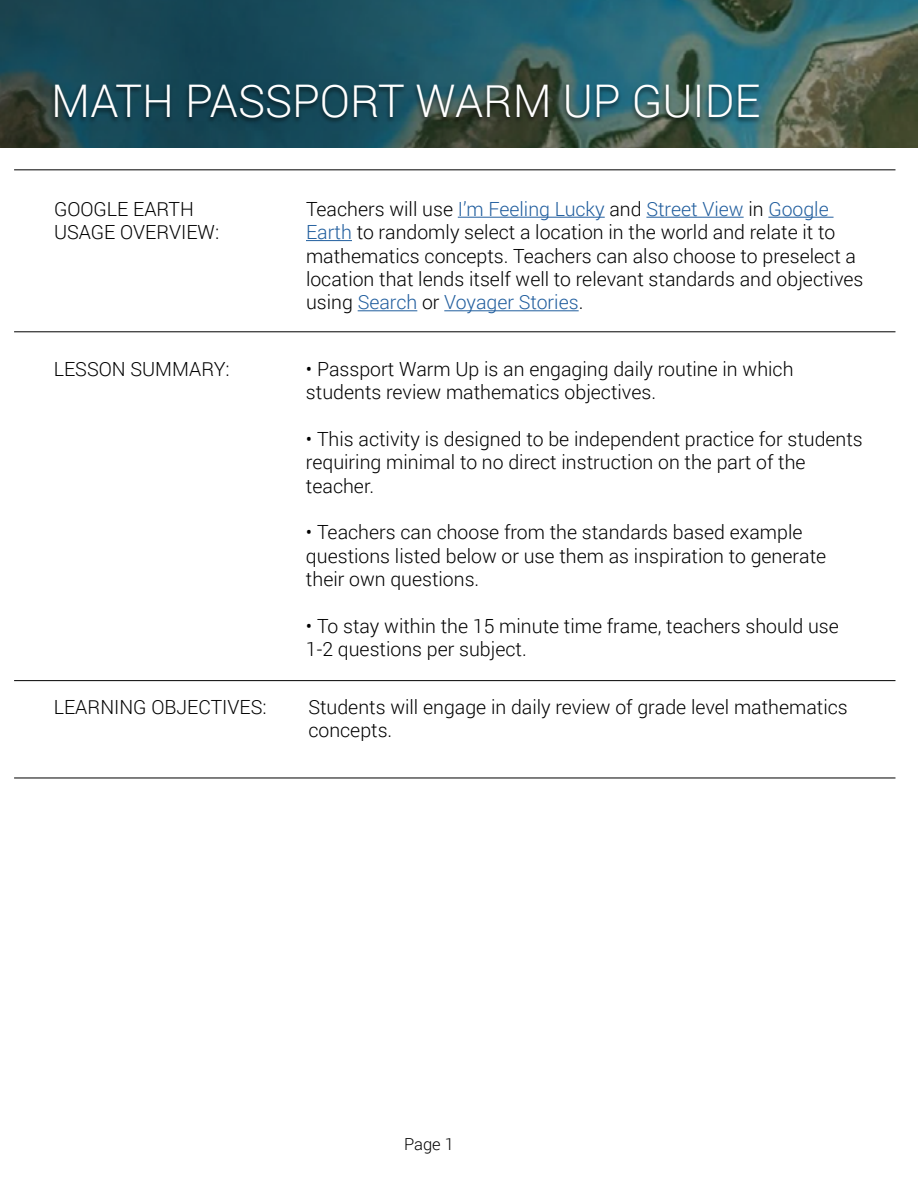
<style>
.page{position:relative;width:918px;height:1188px;background:#fff}
.page>*{position:absolute;margin:0;border:0;box-sizing:border-box;transform-origin:0 0}
.t1{font:300 45px "Roboto";color:#fff}
.t2{font:300 19.5px/23.4px "Roboto";color:#000}
.t3{font:300 16.5px "Roboto";color:#000}
.s1{color:#215e9e}
</style>
<div class="page">
<img style="left:0;top:0;width:918px;height:148px">
<div style="left:50px;top:85px;width:711px;height:39px;background:#000;opacity:.49"></div>
<hr style="left:14px;top:170px;width:881px;height:1px;background:#000">
<hr style="left:14px;top:332px;width:881px;height:1px;background:#000">
<hr style="left:14px;top:680px;width:881px;height:1px;background:#000">
<hr style="left:458px;top:217px;width:147px;height:1px;background:#215e9e">
<hr style="left:646px;top:217px;width:98px;height:1px;background:#215e9e">
<hr style="left:768px;top:217px;width:66px;height:1px;background:#215e9e">
<hr style="left:306px;top:240px;width:46px;height:1px;background:#215e9e">
<hr style="left:358px;top:310px;width:59px;height:1px;background:#215e9e">
<hr style="left:444px;top:310px;width:135px;height:1px;background:#215e9e">
<hr style="left:14px;top:778px;width:881px;height:1px;background:#000">
<h1 class="t1" style="left:51px;top:70px;width:711px">MATH PASSPORT WARM UP GUIDE</h1>
<p class="t2" style="left:54px;top:196px;width:167px">GOOGLE EARTH<br>USAGE OVERVIEW:</p>
<p class="t2" style="left:306px;top:196px;width:559px">Teachers will use <span class="s1">I’m Feeling Lucky</span> and <span class="s1">Street View</span> in <span class="s1">Google Earth</span> to randomly select a location in the world and relate it to mathematics concepts. Teachers can also choose to preselect a location that lends itself well to relevant standards and objectives using <span class="s1">Search</span> or <span class="s1">Voyager Stories</span>.</p>
<p class="t2" style="left:54px;top:356px;width:177px">LESSON SUMMARY:</p>
<p class="t2" style="left:306px;top:356px;width:489px">• Passport Warm Up is an engaging daily routine in which students review mathematics objectives.</p>
<p class="t2" style="left:306px;top:427px;width:558px">• This activity is designed to be independent practice for students requiring minimal to no direct instruction on the part of the teacher.</p>
<p class="t2" style="left:306px;top:520px;width:522px">• Teachers can choose from the standards based example questions listed below or use them as inspiration to generate their own questions.</p>
<p class="t2" style="left:306px;top:614px;width:534px">• To stay within the 15 minute time frame, teachers should use<br>1-2 questions per subject.</p>
<p class="t2" style="left:54px;top:695px;width:214px">LEARNING OBJECTIVES:</p>
<p class="t2" style="left:308px;top:695px;width:541px">Students will engage in daily review of grade level mathematics concepts.</p>
<p class="t3" style="left:404px;top:1133px;width:51px">Page 1</p>
</div>
